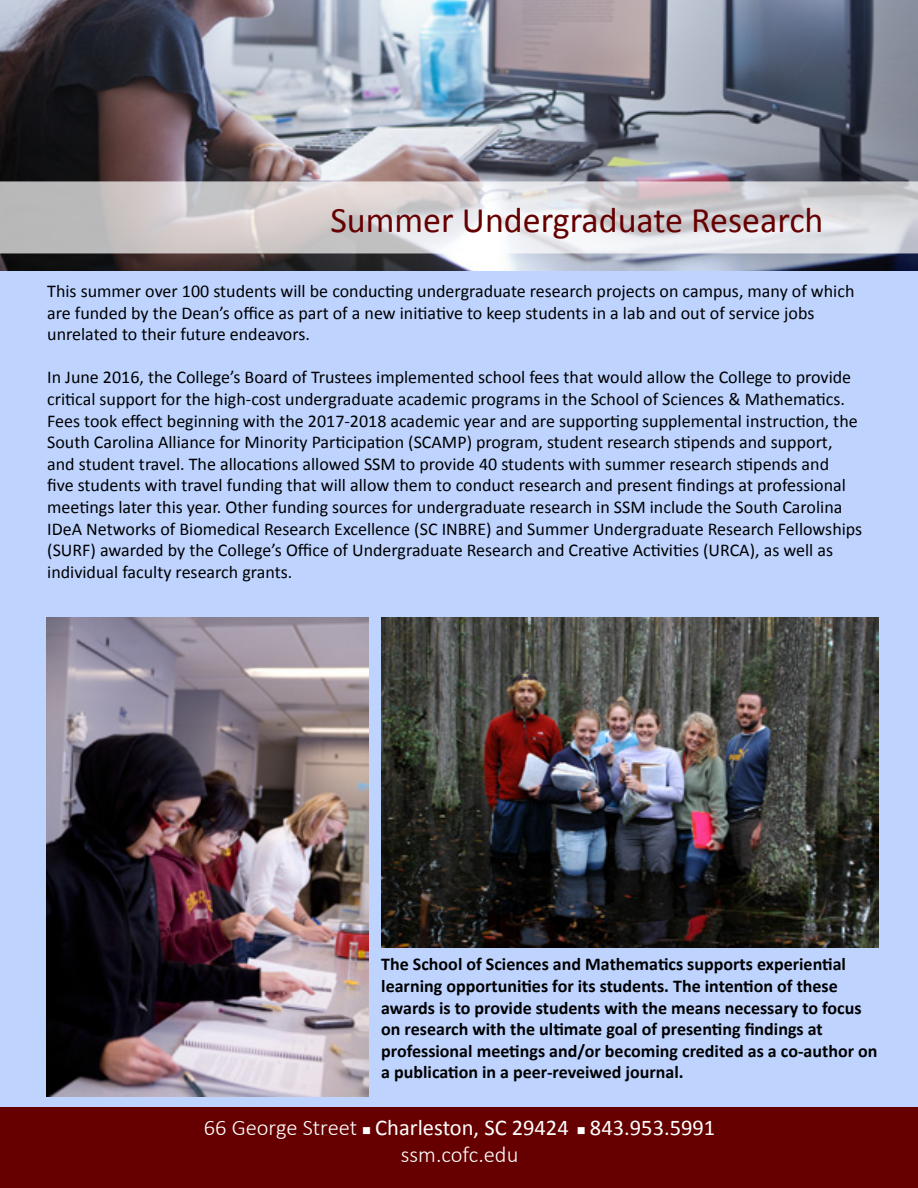
<style>
.page{position:relative;width:918px;height:1188px;background:#fff}
.page>*{position:absolute;margin:0;border:0;box-sizing:border-box;transform-origin:0 0}
.t1{font:36px "Calibri";color:#600}
.t2{font:22.5px/27px "Calibri";color:#fff;text-align:center}
.t3{font:18px/21.6px "Calibri";color:#000}
.t4{font:700 18px/21.6px "Calibri";color:#000}
.s1{font-weight:300}
</style>
<div class="page">
<div style="left:0;top:1107px;width:918px;height:81px;background:#600"></div>
<div style="left:0;top:270px;width:918px;height:837px;background:#bed4ff"></div>
<img style="left:0;top:0;width:918px;height:270px">
<svg style="left:0;top:181px;width:918px;height:72px;background:#d4d2d4"></svg>
<img style="left:46px;top:618px;width:322px;height:479px">
<img style="left:381px;top:618px;width:497px;height:330px">
<h1 class="t1" style="left:330px;top:197px;width:495px">Summer Undergraduate Research</h1>
<p class="t3" style="left:47px;top:280px;width:809px">This summer over 100 students will be conducting undergraduate research projects on campus, many of which are funded by the Dean’s office as part of a new initiative to keep students in a lab and out of service jobs unrelated to their future endeavors.</p>
<p class="t3" style="left:47px;top:367px;width:817px">In June 2016, the College’s Board of Trustees implemented school fees that would allow the College to provide critical support for the high-cost undergraduate academic programs in the School of Sciences &amp; Mathematics.<br>Fees took effect beginning with the 2017-2018 academic year and are supporting supplemental instruction, the South Carolina Alliance for Minority Participation (SCAMP) program, student research stipends and support, and student travel. The allocations allowed SSM to provide 40 students with summer research stipends and<br>five students with travel funding that will allow them to conduct research and present findings at professional meetings later this year. Other funding sources for undergraduate research in SSM include the South Carolina IDeA Networks of Biomedical Research Excellence (SC INBRE) and Summer Undergraduate Research Fellowships (SURF) awarded by the College’s Office of Undergraduate Research and Creative Activities (URCA), as well as individual faculty research grants.</p>
<p class="t4" style="left:381px;top:954px;width:498px">The School of Sciences and Mathematics supports experiential learning opportunities for its students. The intention of these awards is to provide students with the means necessary to focus on research with the ultimate goal of presenting findings at professional meetings and/or becoming credited as a co-author on a publication in a peer-reveiwed journal.</p>
<p class="t2" style="left:204px;top:1114px;width:513px"><span class="s1">66 George Street</span> ■ Charleston, SC 29424 ■ 843.953.5991 <span class="s1">ssm.cofc.edu</span></p>
</div>
